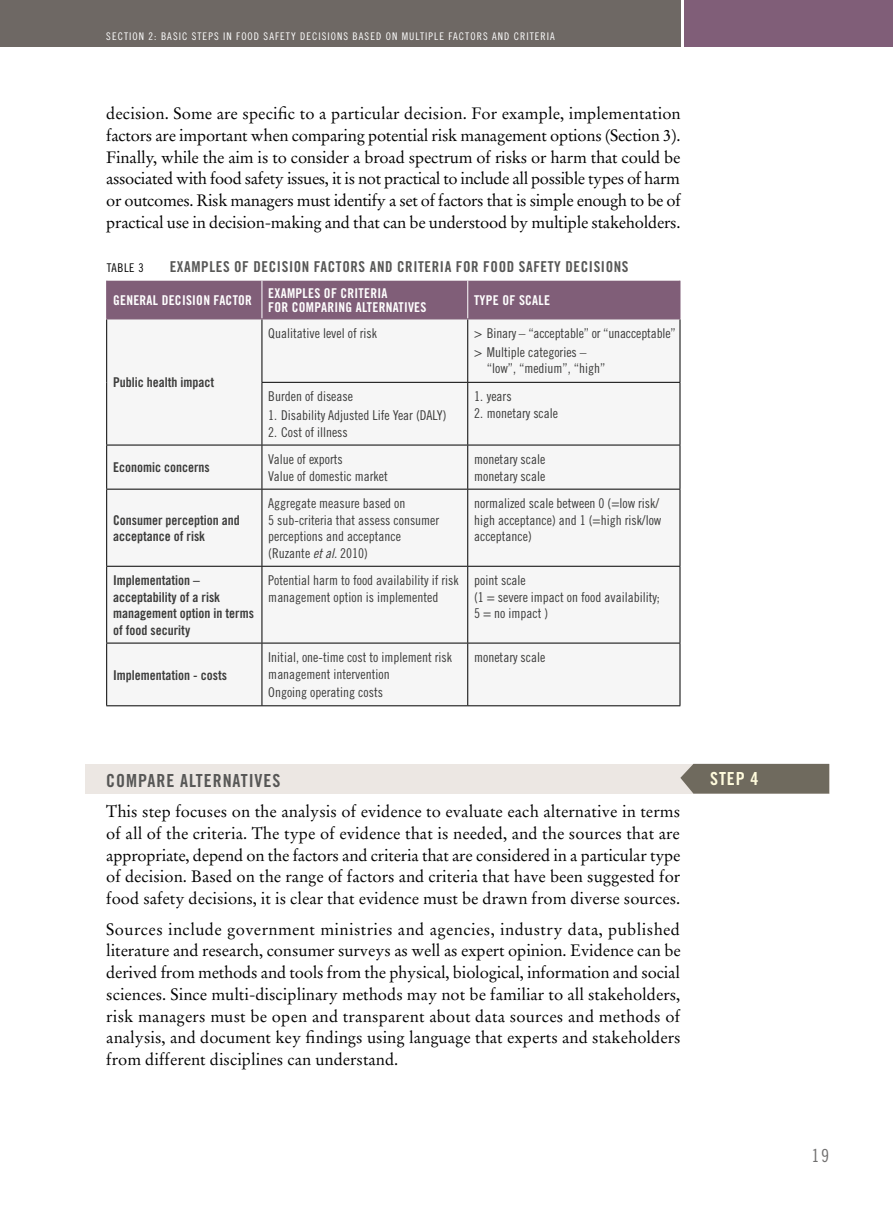
<style>
.page{position:relative;width:893px;height:1212px;background:#fff}
.page>*{position:absolute;margin:0;border:0;box-sizing:border-box;transform-origin:0 0}
.t1{font:18px "Trade Gothic Bold Cond Twenty";letter-spacing:.05em;color:#575756}
.t2{font:18px "Trade Gothic Bold Cond Twenty";color:#fffbdc}
.t3{font:18px "Trade Gothic Cond Eighteen";color:#706f6f}
.t4{font:16.5px/21.8px "Stempel Garamond";color:#000;text-align:justify}
.t5{font:15px "Trade Gothic Bold Cond Twenty";letter-spacing:.04em;color:#575756}
.t6{font:13.5px/16.5px "Trade Gothic Cond Eighteen";color:#3c3c3b}
.t7{font:13.5px/16.5px "Trade Gothic Bold Cond Twenty";color:#3c3c3b}
.t8{font:13.5px/13.5px "Trade Gothic Bold Cond Twenty";letter-spacing:.02em;color:#fff}
.t9{font:12px "Trade Gothic Cond Eighteen";letter-spacing:.05em;color:#000}
.t10{font:10.5px "Trade Gothic Cond Eighteen";letter-spacing:.1em;color:#fff}
.s1{font-family:"Trade Gothic Cond Eighteen Obl"}
</style>
<div class="page">
<div style="left:685px;top:0;width:208px;height:47px;background:#805e78"></div>
<div style="left:0;top:0;width:680px;height:47px;background:#6e6864"></div>
<div style="left:85px;top:764px;width:744px;height:30px;background:#ece7e3"></div>
<svg style="left:680px;top:764px;width:149px;height:30px;background:#767165"></svg>
<div style="left:107px;top:281px;width:573px;height:38px;background:#805e78"></div>
<div style="left:107px;top:320px;width:573px;height:385px;background:#f6f6f6"></div>
<hr style="left:467px;top:281px;width:1px;height:38px;background:#fff">
<hr style="left:106px;top:489px;width:1px;height:77px;background:#000">
<hr style="left:262px;top:489px;width:1px;height:77px;background:#000">
<hr style="left:467px;top:489px;width:1px;height:77px;background:#000">
<hr style="left:680px;top:489px;width:1px;height:77px;background:#000">
<hr style="left:106px;top:319px;width:1px;height:63px;background:#000">
<hr style="left:262px;top:319px;width:1px;height:63px;background:#000">
<hr style="left:467px;top:319px;width:1px;height:63px;background:#000">
<hr style="left:680px;top:319px;width:1px;height:63px;background:#000">
<hr style="left:106px;top:382px;width:1px;height:63px;background:#000">
<hr style="left:262px;top:383px;width:1px;height:62px;background:#000">
<hr style="left:467px;top:383px;width:1px;height:62px;background:#000">
<hr style="left:680px;top:383px;width:1px;height:62px;background:#000">
<hr style="left:262px;top:382px;width:206px;height:1px;background:#000">
<hr style="left:468px;top:382px;width:212px;height:1px;background:#000">
<hr style="left:106px;top:445px;width:156px;height:1px;background:#000">
<hr style="left:106px;top:445px;width:1px;height:44px;background:#000">
<hr style="left:262px;top:445px;width:206px;height:1px;background:#000">
<hr style="left:262px;top:445px;width:1px;height:44px;background:#000">
<hr style="left:468px;top:445px;width:212px;height:1px;background:#000">
<hr style="left:467px;top:445px;width:1px;height:44px;background:#000">
<hr style="left:680px;top:445px;width:1px;height:44px;background:#000">
<hr style="left:106px;top:489px;width:156px;height:1px;background:#000">
<hr style="left:262px;top:489px;width:206px;height:1px;background:#000">
<hr style="left:468px;top:489px;width:212px;height:1px;background:#000">
<hr style="left:106px;top:281px;width:1px;height:38px;background:#805e78">
<hr style="left:680px;top:281px;width:1px;height:38px;background:#805e78">
<hr style="left:262px;top:281px;width:1px;height:38px;background:#fff">
<hr style="left:106px;top:319px;width:156px;height:1px;background:#805e78">
<hr style="left:262px;top:319px;width:206px;height:1px;background:#805e78">
<hr style="left:468px;top:319px;width:212px;height:1px;background:#805e78">
<hr style="left:106px;top:567px;width:1px;height:76px;background:#000">
<hr style="left:106px;top:566px;width:156px;height:1px;background:#000">
<hr style="left:262px;top:567px;width:1px;height:76px;background:#000">
<hr style="left:262px;top:566px;width:206px;height:1px;background:#000">
<hr style="left:467px;top:567px;width:1px;height:76px;background:#000">
<hr style="left:680px;top:567px;width:1px;height:76px;background:#000">
<hr style="left:468px;top:566px;width:212px;height:1px;background:#000">
<hr style="left:106px;top:643px;width:1px;height:62px;background:#000">
<hr style="left:106px;top:643px;width:156px;height:1px;background:#000">
<hr style="left:106px;top:705px;width:156px;height:1px;background:#000">
<hr style="left:262px;top:643px;width:1px;height:62px;background:#000">
<hr style="left:262px;top:643px;width:206px;height:1px;background:#000">
<hr style="left:262px;top:705px;width:206px;height:1px;background:#000">
<hr style="left:467px;top:643px;width:1px;height:62px;background:#000">
<hr style="left:680px;top:643px;width:1px;height:62px;background:#000">
<hr style="left:468px;top:643px;width:212px;height:1px;background:#000">
<hr style="left:468px;top:705px;width:212px;height:1px;background:#000">
<p class="t10" style="left:106px;top:30px;width:450px">SECTION 2: BASIC STEPS IN FOOD SAFETY DECISIONS BASED ON MULTIPLE FACTORS AND CRITERIA</p>
<p class="t4" style="left:106px;top:103px;width:576px">decision. Some are specific to a particular decision. For example, implementation factors are important when comparing potential risk management options (Section 3).<br>Finally, while the aim is to consider a broad spectrum of risks or harm that could be associated with food safety issues, it is not practical to include all possible types of harm or outcomes. Risk managers must identify a set of factors that is simple enough to be of practical use in decision-making and that can be understood by multiple stakeholders.</p>
<p class="t9" style="left:107px;top:261px;width:39px">TABLE 3</p>
<p class="t5" style="left:170px;top:258px;width:460px">EXAMPLES OF DECISION FACTORS AND CRITERIA FOR FOOD SAFETY DECISIONS</p>
<p class="t8" style="left:113px;top:293px;width:140px">GENERAL DECISION FACTOR</p>
<p class="t8" style="left:268px;top:287px;width:160px">EXAMPLES OF CRITERIA<br>FOR COMPARING ALTERNATIVES</p>
<p class="t8" style="left:474px;top:293px;width:77px">TYPE OF SCALE</p>
<p class="t7" style="left:113px;top:374px;width:103px">Public health impact</p>
<p class="t6" style="left:268px;top:325px;width:110px">Qualitative level of risk</p>
<p class="t6" style="left:474px;top:324px;width:203px;line-height:18.6px">&gt; Binary – “acceptable” or “unacceptable” &gt; Multiple categories –</p>
<p class="t6" style="left:487px;top:360px;width:120px">“low”, “medium”, “high”</p>
<p class="t6" style="left:268px;top:388px;width:86px">Burden of disease</p>
<p class="t6" style="left:268px;top:407px;width:180px">1. Disability Adjusted Life Year (DALY)</p>
<p class="t6" style="left:268px;top:423px;width:81px">2. Cost of illness</p>
<p class="t6" style="left:474px;top:388px;width:39px">1. years</p>
<p class="t6" style="left:474px;top:405px;width:85px">2. monetary scale</p>
<p class="t7" style="left:113px;top:459px;width:98px">Economic concerns</p>
<p class="t6" style="left:268px;top:451px;width:121px">Value of exports<br>Value of domestic market</p>
<p class="t6" style="left:474px;top:451px;width:73px">monetary scale monetary scale</p>
<p class="t7" style="left:113px;top:511px;width:128px">Consumer perception and acceptance of risk</p>
<p class="t6" style="left:268px;top:495px;width:172px">Aggregate measure based on<br>5 sub-criteria that assess consumer perceptions and acceptance (Ruzante <span class="s1">et al.</span> 2010)</p>
<p class="t6" style="left:474px;top:495px;width:189px">normalized scale between 0 (=low risk/ high acceptance) and 1 (=high risk/low acceptance)</p>
<p class="t7" style="left:113px;top:572px;width:142px">Implementation – acceptability of a risk management option in terms of food security</p>
<p class="t6" style="left:268px;top:572px;width:192px">Potential harm to food availability if risk management option is implemented</p>
<p class="t6" style="left:474px;top:572px;width:187px">point scale<br>(1 = severe impact on food availability;<br>5 = no impact )</p>
<p class="t7" style="left:113px;top:666px;width:115px">Implementation - costs</p>
<p class="t6" style="left:268px;top:649px;width:185px">Initial, one-time cost to implement risk management intervention</p>
<p class="t6" style="left:268px;top:684px;width:116px">Ongoing operating costs</p>
<p class="t6" style="left:474px;top:649px;width:73px">monetary scale</p>
<p class="t1" style="left:106px;top:770px;width:176px">COMPARE ALTERNATIVES</p>
<p class="t4" style="left:106px;top:801px;width:576px">This step focuses on the analysis of evidence to evaluate each alternative in terms of all of the criteria. The type of evidence that is needed, and the sources that are appropriate, depend on the factors and criteria that are considered in a particular type of decision. Based on the range of factors and criteria that have been suggested for food safety decisions, it is clear that evidence must be drawn from diverse sources.</p>
<p class="t4" style="left:106px;top:918px;width:576px">Sources include government ministries and agencies, industry data, published literature and research, consumer surveys as well as expert opinion. Evidence can be derived from methods and tools from the physical, biological, information and social sciences. Since multi-disciplinary methods may not be familiar to all stakeholders, risk managers must be open and transparent about data sources and methods of analysis, and document key findings using language that experts and stakeholders from different disciplines can understand.</p>
<p class="t2" style="left:710px;top:768px;width:50px">STEP 4</p>
<p class="t3" style="left:811px;top:1145px;width:19px">19</p>
</div>
